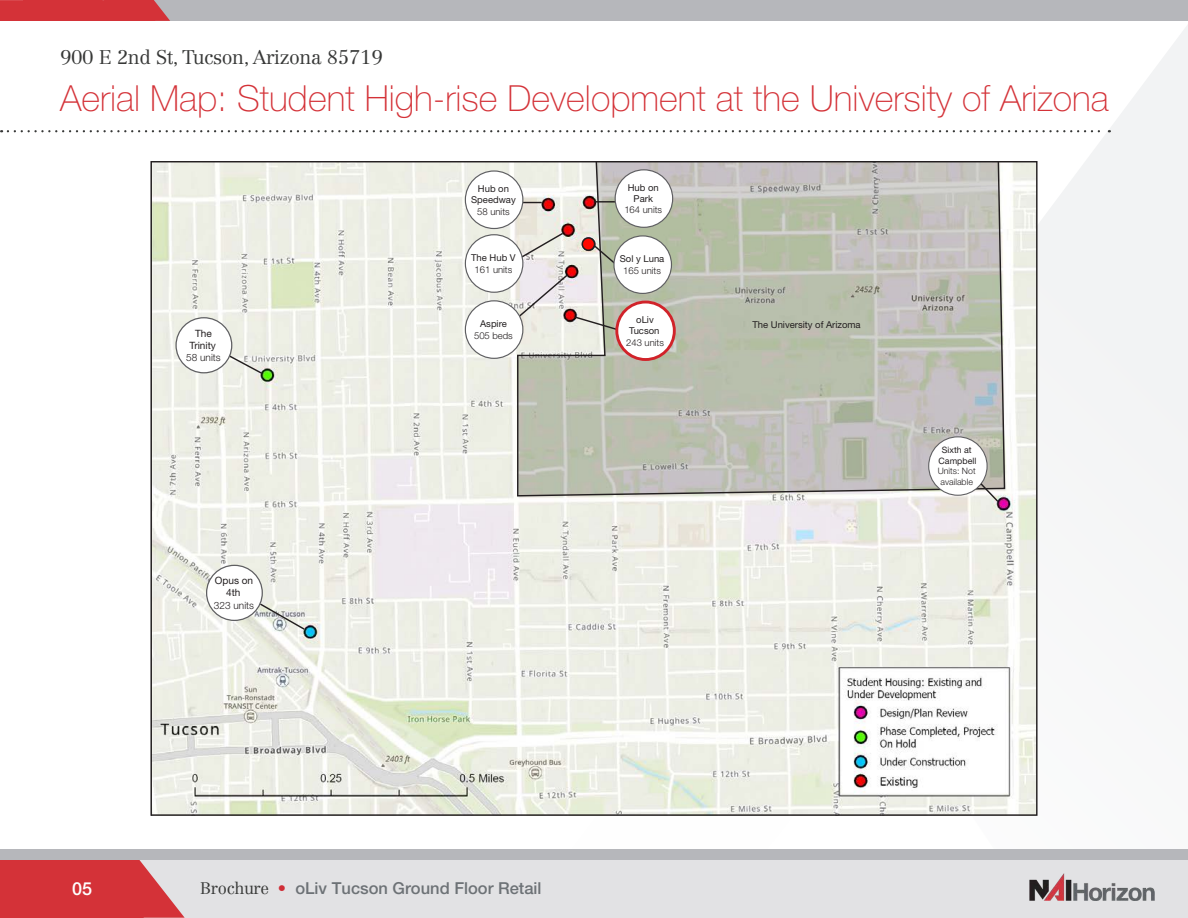
<style>
.page{position:relative;width:1188px;height:918px;background:#fff}
.page>*{position:absolute;margin:0;border:0;box-sizing:border-box;transform-origin:0 0}
.t1{font:100 36px "Helvetica Neue LT Std";color:#d43238}
.t2{font:300 19.5px "Centennial LT Std";letter-spacing:-.02em;color:#373837}
.t3{font:500 18px "Helvetica Neue LT Std";color:#fff}
.t4{font:500 16.5px "Helvetica Neue LT Std";color:#6d7276}
.t5{font:10.05px/12px "Helvetica Neue LT Std";color:#231f20;text-align:center}
.t6{font:300 10.05px "Helvetica Neue LT Std";color:#231f20}
.t7{font:9.45px/11.4px "Helvetica Neue LT Std";color:#231f20;text-align:center}
.t8{font:300 9.45px "Helvetica Neue LT Std";color:#231f20}
.t9{font:300 8.85px/10.6px "Helvetica Neue LT Std";color:#231f20;text-align:center}
.t10{font:8.85px/10.6px "Helvetica Neue LT Std";color:#231f20;text-align:center}
.s1{font-family:"Centennial LT Std";font-weight:300;color:#373837}
.s2{color:#d02e37}
</style>
<div class="page">
<svg style="left:567px;top:25px;width:621px;height:544px"></svg>
<svg style="left:8px;top:130px;width:1102px;height:2px"></svg>
<img style="left:152px;top:163px;width:884px;height:651px">
<svg style="left:516px;top:161px;width:490px;height:336px;background:#bebfb4"></svg>
<div style="left:929px;top:437px;width:58px;height:58px;background:#fff;border-radius:50%"></div>
<div style="left:928px;top:436px;width:60px;height:60px;border:1px solid #5f5f62;border-radius:50%"></div>
<svg style="left:228px;top:354px;width:36px;height:22px"></svg>
<div style="left:176px;top:318px;width:56px;height:55px;background:#fff;border-radius:50%"></div>
<div style="left:175px;top:317px;width:57px;height:56px;border:1px solid #5f5f62;border-radius:50%"></div>
<svg style="left:258px;top:602px;width:48px;height:29px"></svg>
<div style="left:207px;top:565px;width:55px;height:55px;background:#fff;border-radius:50%"></div>
<div style="left:206px;top:565px;width:57px;height:56px;border:1px solid #5f5f62;border-radius:50%"></div>
<svg style="left:979px;top:482px;width:21px;height:21px"></svg>
<svg style="left:592px;top:243px;width:26px;height:23px"></svg>
<div style="left:614px;top:236px;width:57px;height:57px;background:#fff;border-radius:50%"></div>
<div style="left:613px;top:235px;width:59px;height:59px;border:1px solid #5f5f62;border-radius:50%"></div>
<hr style="left:594px;top:201px;width:22px;height:2px;background:#231f20">
<div style="left:615px;top:170px;width:58px;height:57px;background:#fff;border-radius:50%"></div>
<div style="left:615px;top:169px;width:58px;height:59px;border:1px solid #5f5f62;border-radius:50%"></div>
<svg style="left:523px;top:202px;width:19px;height:1px"></svg>
<div style="left:465px;top:171px;width:58px;height:58px;background:#fff;border-radius:50%"></div>
<div style="left:465px;top:170px;width:58px;height:59px;border:1px solid #5f5f62;border-radius:50%"></div>
<svg style="left:516px;top:231px;width:49px;height:30px"></svg>
<div style="left:465px;top:235px;width:58px;height:57px;background:#fff;border-radius:50%"></div>
<div style="left:465px;top:234px;width:58px;height:59px;border:1px solid #5f5f62;border-radius:50%"></div>
<div style="left:465px;top:301px;width:58px;height:57px;background:#fff;border-radius:50%"></div>
<div style="left:465px;top:300px;width:58px;height:59px;border:1px solid #5f5f62;border-radius:50%"></div>
<svg style="left:511px;top:273px;width:108px;height:58px;background:#dad5d1"></svg>
<div style="left:617px;top:302px;width:57px;height:58px;background:#fff;border-radius:50%"></div>
<div style="left:615px;top:301px;width:61px;height:60px;border:3px solid #d1232a;border-radius:50%"></div>
<div style="left:582px;top:238px;width:13px;height:12px;background:#ff0900;border-radius:50%"></div>
<div style="left:582px;top:237px;width:13px;height:14px;border:2px solid #231f20;border-radius:50%"></div>
<div style="left:136px;top:854px;width:1052px;height:64px;background:#e2e2e4"></div>
<svg style="left:0;top:859px;width:185px;height:59px;background:#d5494f"></svg>
<div style="left:152px;top:0;width:1036px;height:21px;background:#b6b7bb"></div>
<div style="left:0;top:849px;width:1188px;height:10px;background:#b6b7bb"></div>
<img style="left:1029px;top:873px;width:126px;height:28px">
<div style="left:0;top:0;width:170px;height:21px;background:#d43238"></div>
<h2 class="t2" style="left:60px;top:46px;width:324px">900 E 2nd St, Tucson, Arizona 85719</h2>
<h1 class="t1" style="left:60px;top:78px;width:1050px">Aerial Map: Student High-rise Development at the University of Arizona</h1>
<p class="t5" style="left:190px;top:327px;width:28px">The<br>Trinity</p>
<p class="t6" style="left:186px;top:351px;width:36px">58 units</p>
<p class="t5" style="left:215px;top:575px;width:40px">Opus on<br>4th</p>
<p class="t6" style="left:214px;top:599px;width:42px">323 units</p>
<p class="t7" style="left:471px;top:183px;width:46px">Hub on<br>Speedway</p>
<p class="t8" style="left:477px;top:205px;width:34px">58 units</p>
<p class="t7" style="left:471px;top:252px;width:46px">The Hub V</p>
<p class="t8" style="left:475px;top:263px;width:39px">161 units</p>
<p class="t7" style="left:480px;top:318px;width:28px">Aspire</p>
<p class="t8" style="left:474px;top:330px;width:40px">505 beds</p>
<p class="t7" style="left:628px;top:181px;width:33px">Hub on<br>Park</p>
<p class="t8" style="left:624px;top:204px;width:39px">164 units</p>
<p class="t7" style="left:620px;top:253px;width:46px">Sol y Luna</p>
<p class="t8" style="left:623px;top:265px;width:39px">165 units</p>
<p class="t7" style="left:629px;top:314px;width:32px">oLiv<br>Tucson</p>
<p class="t8" style="left:626px;top:336px;width:39px">243 units</p>
<p class="t7" style="left:752px;top:318px;width:110px">The University of Arizoma</p>
<p class="t10" style="left:939px;top:445px;width:39px">Sixth at<br>Campbell</p>
<p class="t9" style="left:938px;top:466px;width:39px">Units: Not available</p>
<h3 class="t3" style="left:72px;top:878px;width:22px">05</h3>
<h3 class="t4" style="left:200px;top:878px;width:343px"><span class="s1">Brochure</span> <span class="s2">•</span> oLiv Tucson Ground Floor Retail</h3>
</div>
